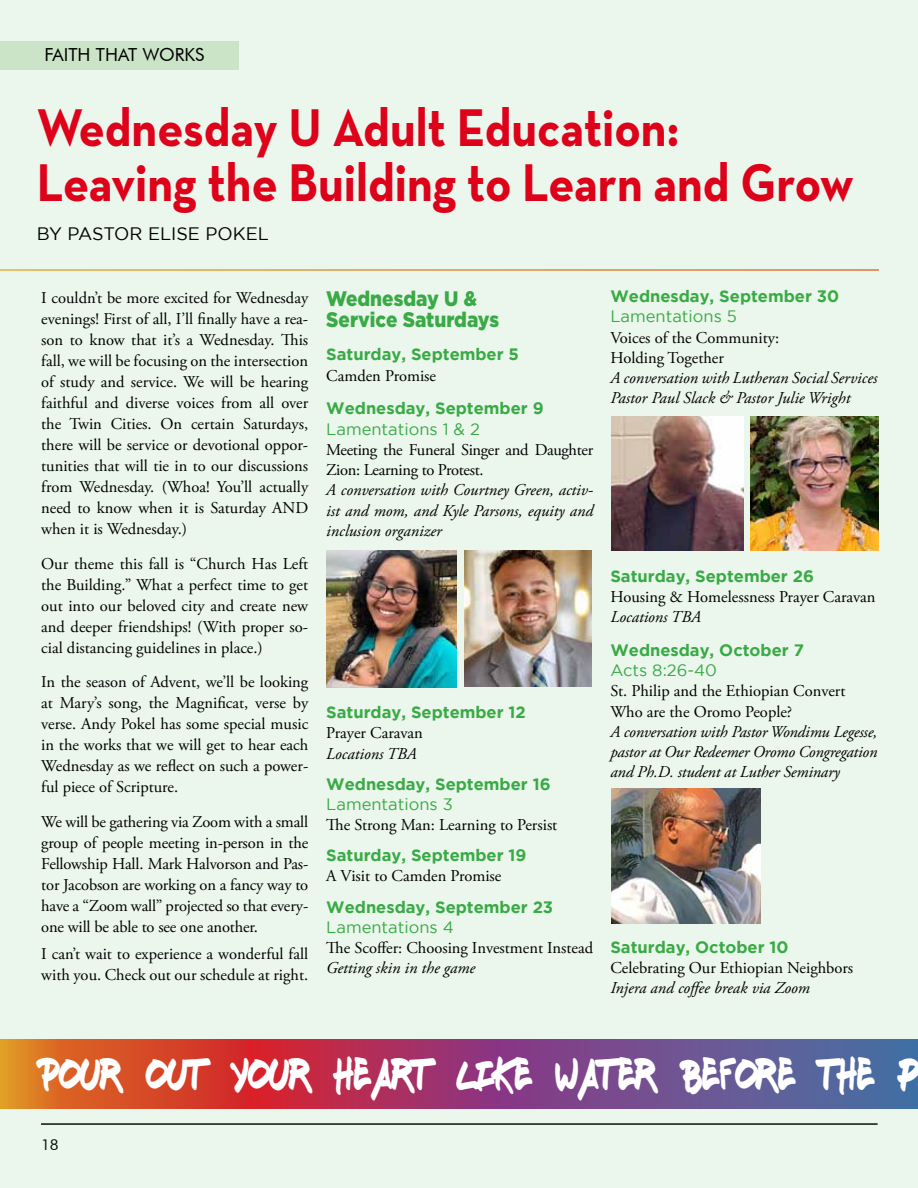
<style>
.page{position:relative;width:918px;height:1188px;background:#ebf6ec}
.page>*{position:absolute;margin:0;border:0;box-sizing:border-box;transform-origin:0 0}
.t1{font:700 54px/54.8px "Neutra Text";color:#dd011a;scale:.9 1}
.t2{font:45px "Fresh Marker";letter-spacing:.03em;color:#fff;scale:.9 1}
.t3{font:900 21px/20.2px "Gotham";color:#39aa45;scale:.9 1}
.t4{font:18px "Gotham";color:#000}
.t5{font:18px "Futura BT";color:#000}
.t6{font:16.5px/21px "Adobe Garamond Pro";color:#000;text-align:justify}
.t7{font:italic 16.5px/20.2px "Adobe Garamond Pro";color:#000;text-align:justify}
.t8{font:700 16.5px "Gotham";color:#39aa45}
.t9{font:16.5px "Gotham";color:#39aa45}
.t10{font:16.5px/20.2px "Adobe Garamond Pro";letter-spacing:-.02em;color:#000}
.t11{font:15px "Futura BT";color:#000}
</style>
<div class="page">
<div style="left:0;top:41px;width:239px;height:28px;background:#cbe3c6"></div>
<img style="left:326px;top:551px;width:131px;height:136px">
<img style="left:751px;top:417px;width:128px;height:134px">
<img style="left:611px;top:417px;width:133px;height:134px">
<img style="left:612px;top:788px;width:148px;height:135px">
<div style="left:497px;top:1040px;width:421px;height:68px;background:linear-gradient(to right,#8d3a85,#4473a5)"></div>
<div style="left:57px;top:1040px;width:191px;height:68px;background:linear-gradient(to right,#db6624,#d1282a)"></div>
<div style="left:0;top:1040px;width:59px;height:68px;background:linear-gradient(to right,#e2a127,#db6623)"></div>
<div style="left:248px;top:1040px;width:249px;height:68px;background:linear-gradient(to right,#dc2228,#893786)"></div>
<img style="left:464px;top:551px;width:128px;height:135px">
<hr style="left:0;top:269px;width:879px;height:2px;background:#fff">
<p class="t5" style="left:44px;top:44px;width:161px">FAITH THAT WORKS</p>
<h1 class="t1" style="left:37px;top:99px;width:909px">Wednesday U Adult Education:<br>Leaving the Building to Learn and Grow</h1>
<p class="t4" style="left:37px;top:224px;width:234px">BY PASTOR ELISE POKEL</p>
<p class="t6" style="left:41px;top:288px;width:269px">I couldn’t be more excited for Wednesday evenings! First of all, I’ll finally have a rea&shy;son to know that it’s a Wednesday. This fall, we will be focusing on the intersection of study and service. We will be hearing faithful and diverse voices from all over the Twin Cities. On certain Saturdays, there will be service or devotional oppor&shy;tunities that will tie in to our discussions from Wednesday. (Whoa! You’ll actually need to know when it is Saturday AND when it is Wednesday.)</p>
<p class="t6" style="left:41px;top:553px;width:269px">Our theme this fall is “Church Has Left the Building.” What a perfect time to get out into our beloved city and create new and deeper friendships! (With proper so&shy;cial distancing guidelines in place.)</p>
<p class="t6" style="left:41px;top:672px;width:269px">In the season of Advent, we’ll be looking at Mary’s song, the Magnificat, verse by verse. Andy Pokel has some special music in the works that we will get to hear each Wednesday as we reflect on such a power&shy;ful piece of Scripture.</p>
<p class="t6" style="left:41px;top:811px;width:269px">We will be gathering via Zoom with a small group of people meeting in-person in the Fellowship Hall. Mark Halvorson and Pas&shy;tor Jacobson are working on a fancy way to have a “Zoom wall” projected so that every&shy;one will be able to see one another.</p>
<p class="t6" style="left:41px;top:944px;width:269px">I can’t wait to experience a wonderful fall with you. Check out our schedule at right.</p>
<p class="t3" style="left:326px;top:288px;width:194px">Wednesday U &amp;<br>Service Saturdays</p>
<p class="t8" style="left:326px;top:345px;width:194px">Saturday, September 5</p>
<p class="t6" style="left:326px;top:366px;width:111px">Camden Promise</p>
<p class="t8" style="left:326px;top:399px;width:219px">Wednesday, September 9</p>
<p class="t9" style="left:326px;top:420px;width:155px">Lamentations 1 &amp; 2</p>
<p class="t10" style="left:326px;top:440px;width:268px">Meeting the Funeral Singer and Daughter<br>Zion: Learning to Protest.</p>
<p class="t7" style="left:326px;top:481px;width:269px">A conversation with Courtney Green, activ&shy;ist and mom, and Kyle Parsons, equity and inclusion organizer</p>
<p class="t8" style="left:326px;top:703px;width:201px">Saturday, September 12</p>
<p class="t6" style="left:326px;top:723px;width:98px">Prayer Caravan</p>
<p class="t7" style="left:326px;top:744px;width:92px">Locations TBA</p>
<p class="t8" style="left:326px;top:774px;width:226px">Wednesday, September 16</p>
<p class="t9" style="left:326px;top:795px;width:128px">Lamentations 3</p>
<p class="t6" style="left:326px;top:815px;width:233px">The Strong Man: Learning to Persist</p>
<p class="t8" style="left:326px;top:846px;width:202px">Saturday, September 19</p>
<p class="t6" style="left:326px;top:866px;width:177px">A Visit to Camden Promise</p>
<p class="t8" style="left:326px;top:897px;width:228px">Wednesday, September 23</p>
<p class="t9" style="left:326px;top:918px;width:129px">Lamentations 4</p>
<p class="t6" style="left:326px;top:938px;width:269px">The Scoffer: Choosing Investment Instead</p>
<p class="t7" style="left:326px;top:958px;width:150px">Getting skin in the game</p>
<p class="t8" style="left:610px;top:287px;width:230px">Wednesday, September 30</p>
<p class="t9" style="left:610px;top:307px;width:128px">Lamentations 5</p>
<p class="t6" style="left:610px;top:328px;width:170px;line-height:20.2px">Voices of the Community:<br>Holding Together</p>
<p class="t7" style="left:610px;top:368px;width:269px">A conversation with Lutheran Social Services<br>Pastor Paul Slack &amp; Pastor Julie Wright</p>
<p class="t8" style="left:610px;top:566px;width:205px">Saturday, September 26</p>
<p class="t6" style="left:610px;top:587px;width:267px">Housing &amp; Homelessness Prayer Caravan</p>
<p class="t7" style="left:610px;top:607px;width:92px">Locations TBA</p>
<p class="t8" style="left:610px;top:641px;width:195px">Wednesday, October 7</p>
<p class="t9" style="left:610px;top:661px;width:108px">Acts 8:26-40</p>
<p class="t6" style="left:610px;top:682px;width:237px;line-height:20.2px">St. Philip and the Ethiopian Convert<br>Who are the Oromo People?</p>
<p class="t7" style="left:610px;top:722px;width:269px">A conversation with Pastor Wondimu Legesse, pastor at Our Redeemer Oromo Congregation and Ph.D. student at Luther Seminary</p>
<p class="t8" style="left:610px;top:938px;width:180px">Saturday, October 10</p>
<p class="t6" style="left:610px;top:958px;width:244px">Celebrating Our Ethiopian Neighbors</p>
<p class="t7" style="left:610px;top:979px;width:201px">Injera and coffee break via Zoom</p>
<h2 class="t2" style="left:40px;top:1055px;width:978px">POUR OUT YOUR HEART LIKE WATER BEFORE THE P</h2>
<p class="t11" style="left:41px;top:1135px;width:19px">18</p>
</div>
